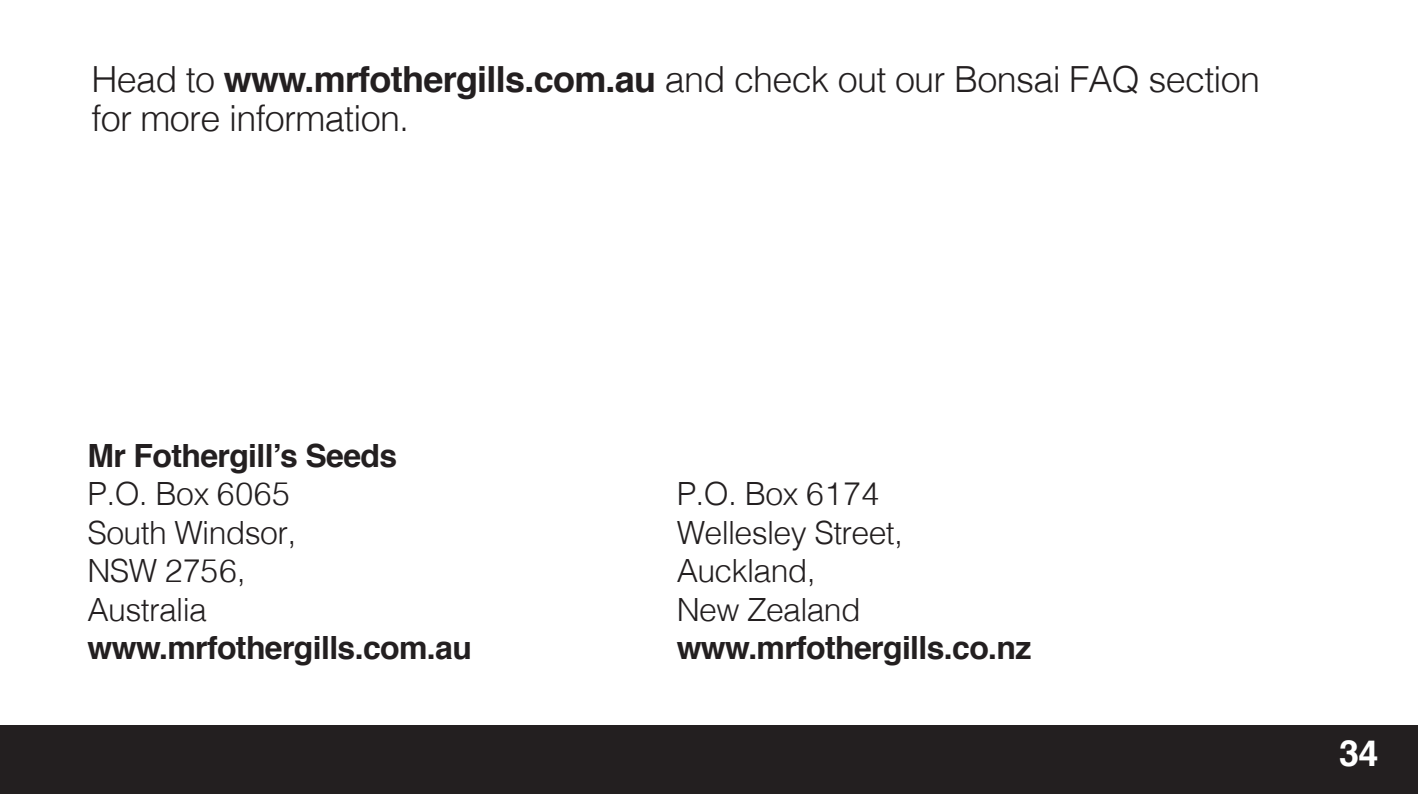
<style>
.page{position:relative;width:1418px;height:794px;background:#fff}
.page>*{position:absolute;margin:0;border:0;box-sizing:border-box;transform-origin:0 0}
.t1{font:300 36px/38.4px "Helvetica";letter-spacing:-.02em;color:#231f20}
.t2{font:700 36px "Helvetica";color:#fff}
.t3{font:300 32px/38.4px "Helvetica";letter-spacing:-.02em;color:#231f20}
.t4{font:700 32px "Helvetica";letter-spacing:-.02em;color:#231f20}
.s1{font-weight:700}
</style>
<div class="page">
<div style="left:0;top:725px;width:1417px;height:69px;background:#231f20"></div>
<p class="t1" style="left:91px;top:58px;width:1170px">Head to <span class="s1">www.mrfothergills.com.au</span> and check out our Bonsai FAQ section for more information.</p>
<p class="t4" style="left:87px;top:430px;width:311px">Mr Fothergill’s Seeds</p>
<p class="t3" style="left:87px;top:472px;width:210px">P.O. Box 6065<br>South Windsor,<br>NSW 2756,<br>Australia</p>
<p class="t4" style="left:87px;top:622px;width:386px">www.mrfothergills.com.au</p>
<p class="t3" style="left:676px;top:472px;width:228px">P.O. Box 6174<br>Wellesley Street,<br>Auckland,<br>New Zealand</p>
<p class="t4" style="left:676px;top:622px;width:356px">www.mrfothergills.co.nz</p>
<p class="t2" style="left:1338px;top:724px;width:41px">34</p>
</div>
